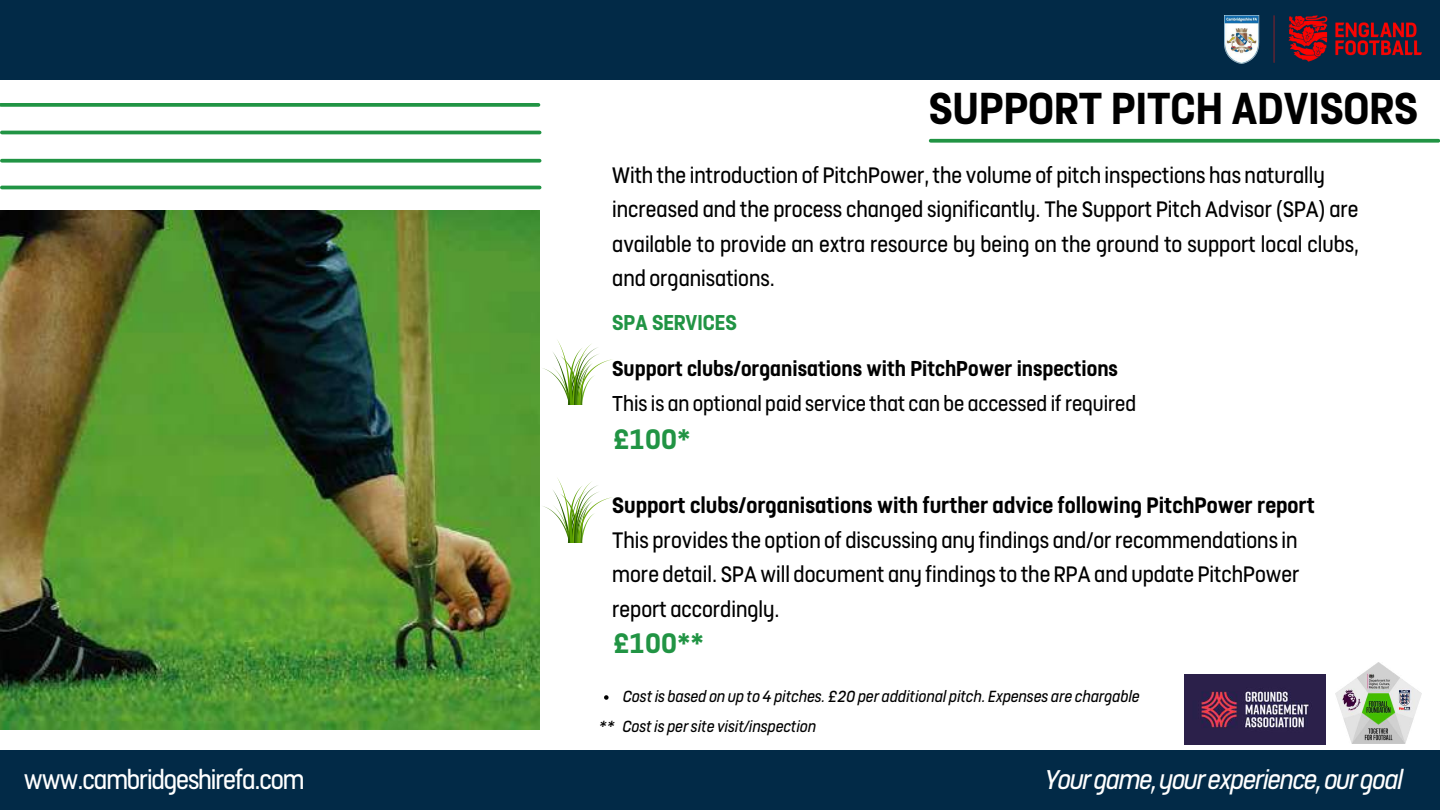
<style>
.page{position:relative;width:1440px;height:810px;background:#fff}
.page>*{position:absolute;margin:0;border:0;box-sizing:border-box;transform-origin:0 0}
.t1{font:700 50px "FS Dillon";color:#000}
.t2{font:700 31.5px "FS Dillon";color:#219444}
.t3{font:italic 30.2px "FS Dillon";letter-spacing:-.035em;color:#fff}
.t4{font:30.2px "FS Dillon";letter-spacing:-.035em;color:#fff}
.t5{font:25px/34.5px "FS Dillon";color:#000}
.t6{font:700 25px "FS Dillon";color:#000}
.t7{font:24px "FS Dillon";color:#000}
.t8{font:700 24px "FS Dillon";color:#000}
.t9{font:700 24px "FS Dillon";color:#219444}
.t10{font:italic 18px/30.3px "FS Dillon";color:#000}
</style>
<div class="page">
<div style="left:0;top:750px;width:1440px;height:60px;background:#022a47"></div>
<div style="left:0;top:0;width:1440px;height:80px;background:#022a47"></div>
<svg style="left:543px;top:340px;width:69px;height:65px"></svg>
<svg style="left:931px;top:139px;width:507px;height:4px;background:#359d55"></svg>
<img style="left:1225px;top:15px;width:197px;height:49px">
<img style="left:1184px;top:675px;width:141px;height:70px">
<img style="left:1336px;top:662px;width:85px;height:82px">
<img style="left:0;top:210px;width:540px;height:519px">
<hr style="left:2px;top:186px;width:538px;height:3px;background:#219444">
<svg style="left:2px;top:159px;width:538px;height:4px;background:#379f57"></svg>
<hr style="left:2px;top:131px;width:538px;height:3px;background:#219444">
<svg style="left:1px;top:103px;width:537px;height:4px;background:#2e9a4f"></svg>
<svg style="left:543px;top:478px;width:69px;height:65px"></svg>
<svg style="left:604px;top:695px;width:5px;height:5px"></svg>
<h1 class="t1" style="left:929px;top:84px;width:491px">SUPPORT PITCH ADVISORS</h1>
<p class="t5" style="left:612px;top:158px;width:748px">With the introduction of PitchPower,the volume of pitch inspections has naturally increased and the process changed significantly. The Support Pitch Advisor (SPA) are available to provide an extra resource by being on the ground to support local clubs, and organisations.</p>
<p class="t9" style="left:612px;top:311px;width:126px">SPA SERVICES</p>
<p class="t8" style="left:612px;top:357px;width:507px">Support clubs/organisations with PitchPower inspections</p>
<p class="t7" style="left:612px;top:392px;width:526px">Thisis an optional paid service that can be accessed ifrequired</p>
<p class="t2" style="left:613px;top:424px;width:79px">£100*</p>
<p class="t6" style="left:612px;top:494px;width:704px">Support clubs/organisations with further advice following PitchPower report</p>
<p class="t5" style="left:612px;top:523px;width:689px;text-align:justify">This providesthe option of discussing any findings and/orrecommendationsin more detail. SPAwill document any findingsto the RPA and update PitchPower report accordingly.</p>
<p class="t2" style="left:613px;top:628px;width:92px">£100**</p>
<p class="t10" style="left:599px;top:682px;width:542px;text-indent:24px">Costis based on up to 4 pitches. £20 per additional pitch. Expenses are chargable ** Costis persite visit/inspection</p>
<p class="t4" style="left:24px;top:765px;width:282px">www.cambridgeshirefa.com</p>
<p class="t3" style="left:1046px;top:765px;width:359px">Yourgame,yourexperience,ourgoal</p>
</div>
